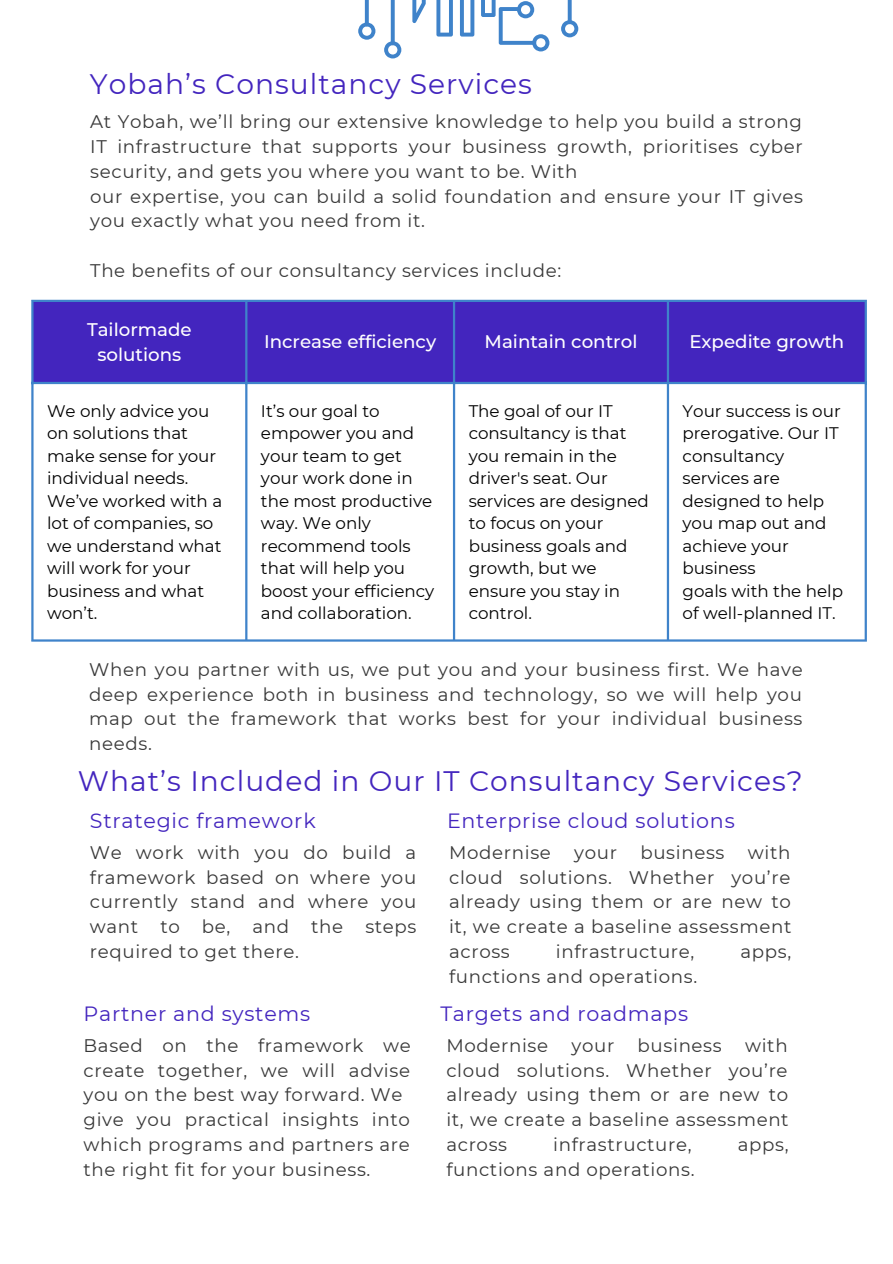
<style>
.page{position:relative;width:893px;height:1264px;background:#fff}
.page>*{position:absolute;margin:0;border:0;box-sizing:border-box;transform-origin:0 0}
.t1{font:28.05px "Montserrat";letter-spacing:.035em;color:#4325be}
.t2{font:20.55px "Montserrat";letter-spacing:.035em;color:#4325be}
.t3{font:500 18.3px/24.8px "Montserrat";color:#fff;text-align:center}
.t4{font:18.15px/24.8px "Montserrat";letter-spacing:.035em;color:#383838;text-align:justify}
.t5{font:16.8px/22.5px "Montserrat";color:#000}
</style>
<div class="page">
<svg style="left:358px;top:0;width:221px;height:58px"></svg>
<div style="left:34px;top:302px;width:830px;height:80px;background:#4325be"></div>
<hr style="left:31px;top:302px;width:3px;height:337px;background:#3f83ca">
<hr style="left:245px;top:302px;width:2px;height:337px;background:#3f83ca">
<hr style="left:453px;top:302px;width:2px;height:337px;background:#3f83ca">
<hr style="left:666px;top:302px;width:3px;height:337px;background:#3f83ca">
<hr style="left:864px;top:302px;width:2px;height:337px;background:#3f83ca">
<hr style="left:31px;top:300px;width:835px;height:2px;background:#3f83ca">
<hr style="left:31px;top:382px;width:835px;height:2px;background:#3f83ca">
<hr style="left:31px;top:639px;width:835px;height:2px;background:#3f83ca">
<p class="t1" style="left:90px;top:67px;width:443px">Yobah’s Consultancy Services</p>
<p class="t4" style="left:90px;top:109px;width:714px">At Yobah, we’ll bring our extensive knowledge to help you build a strong IT infrastructure that supports your business growth, prioritises cyber security, and gets you where you want to be. With</p>
<p class="t4" style="left:90px;top:184px;width:714px">our expertise, you can build a solid foundation and ensure your IT gives you exactly what you need from it.</p>
<p class="t4" style="left:90px;top:258px;width:472px">The benefits of our consultancy services include:</p>
<p class="t3" style="left:87px;top:317px;width:106px">Tailormade solutions</p>
<p class="t3" style="left:264px;top:329px;width:173px">Increase efficiency</p>
<p class="t3" style="left:484px;top:329px;width:154px">Maintain control</p>
<p class="t3" style="left:689px;top:329px;width:156px">Expedite growth</p>
<p class="t5" style="left:261px;top:399px;width:155px">It’s our goal to empower you and</p>
<p class="t5" style="left:261px;top:444px;width:175px">your team to get your work done in the most productive way. We only recommend tools that will help you boost your efficiency and collaboration.</p>
<p class="t5" style="left:468px;top:399px;width:159px">The goal of our IT consultancy is that you remain in the</p>
<p class="t5" style="left:468px;top:467px;width:181px">driver's seat. Our services are designed to focus on your</p>
<p class="t5" style="left:468px;top:534px;width:160px">business goals and growth, but we ensure you stay in control.</p>
<p class="t5" style="left:47px;top:399px;width:171px">We only advice you on solutions that make sense for your individual needs.</p>
<p class="t5" style="left:47px;top:489px;width:177px">We’ve worked with a lot of companies, so we understand what will work for your business and what won’t.</p>
<p class="t5" style="left:682px;top:399px;width:160px">Your success is our prerogative. Our IT consultancy services are designed to help you map out and achieve your business</p>
<p class="t5" style="left:682px;top:579px;width:162px">goals with the help of well-planned IT.</p>
<p class="t4" style="left:89px;top:657px;width:715px">When you partner with us, we put you and your business first. We have deep experience both in business and technology, so we will help you map out the framework that works best for your individual business needs.</p>
<p class="t1" style="left:78px;top:763px;width:726px">What’s Included in Our IT Consultancy Services?</p>
<p class="t2" style="left:90px;top:807px;width:227px">Strategic framework</p>
<p class="t2" style="left:447px;top:807px;width:289px">Enterprise cloud solutions</p>
<p class="t4" style="left:90px;top:840px;width:328px">We work with you do build a framework based on where you currently stand and where you want to be, and the steps required to get there.</p>
<p class="t4" style="left:449px;top:840px;width:103px">Modernise</p>
<p class="t4" style="left:574px;top:840px;width:44px">your</p>
<p class="t4" style="left:640px;top:840px;width:86px">business</p>
<p class="t4" style="left:449px;top:840px;width:344px;text-indent:299px">with cloud solutions. Whether you’re already using them or are new to it, we create a baseline assessment across</p>
<p class="t4" style="left:556px;top:938px;width:140px">infrastructure,</p>
<p class="t4" style="left:740px;top:938px;width:52px">apps,</p>
<p class="t4" style="left:449px;top:963px;width:250px">functions and operations.</p>
<p class="t2" style="left:84px;top:1000px;width:228px">Partner and systems</p>
<p class="t2" style="left:440px;top:1000px;width:249px">Targets and roadmaps</p>
<p class="t4" style="left:84px;top:1033px;width:328px">Based on the framework we create together, we will advise you on the best way forward. We</p>
<p class="t4" style="left:84px;top:1107px;width:328px">give you practical insights into which programs and partners are the right fit for your business.</p>
<p class="t4" style="left:446px;top:1033px;width:344px;text-indent:299px">with cloud solutions. Whether you’re already using them or are new to it, we create a baseline assessment across</p>
<p class="t4" style="left:446px;top:1033px;width:103px">Modernise</p>
<p class="t4" style="left:571px;top:1033px;width:44px">your</p>
<p class="t4" style="left:637px;top:1033px;width:86px">business</p>
<p class="t4" style="left:553px;top:1131px;width:140px">infrastructure,</p>
<p class="t4" style="left:737px;top:1131px;width:52px">apps,</p>
<p class="t4" style="left:446px;top:1156px;width:250px">functions and operations.</p>
</div>
